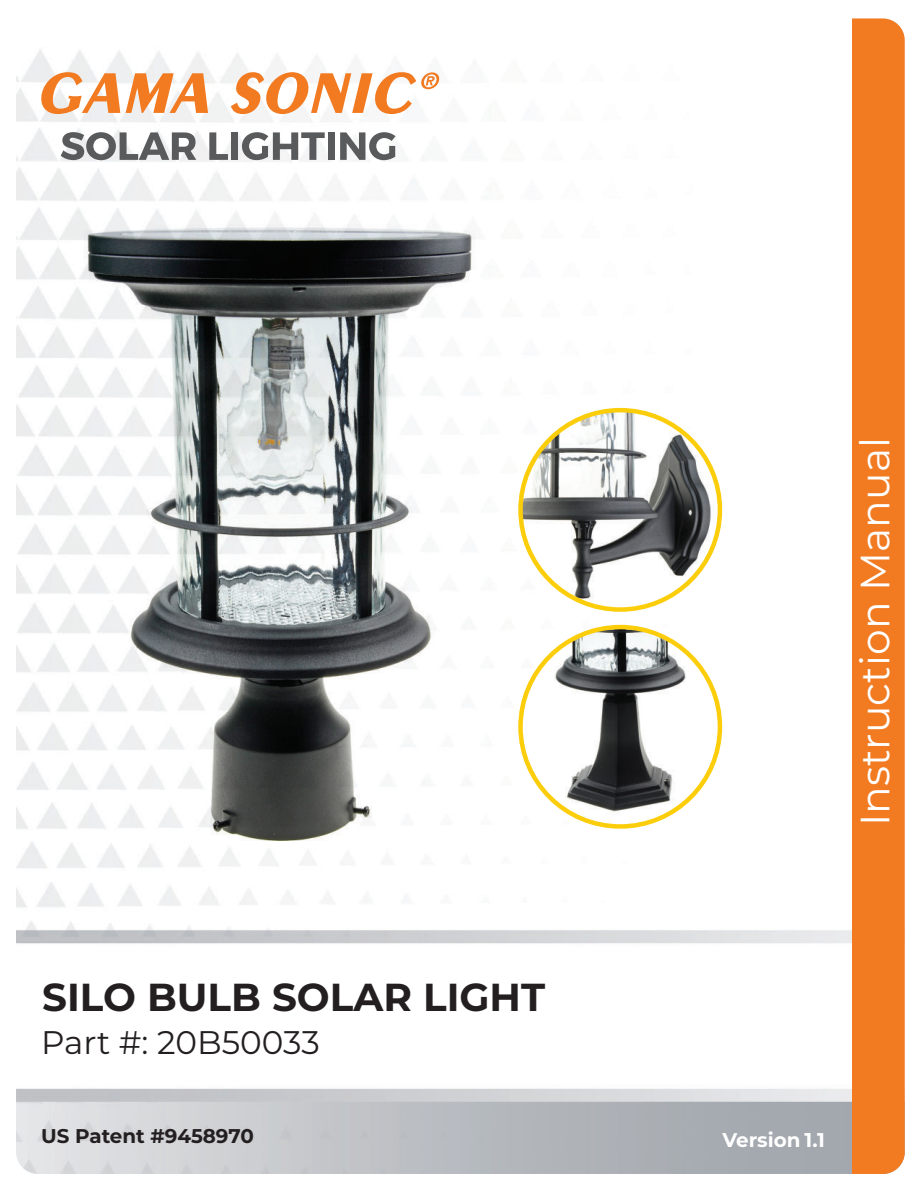
<style>
.page{position:relative;width:918px;height:1188px;background:#fff}
.page>*{position:absolute;margin:0;border:0;box-sizing:border-box;transform-origin:0 0}
.t1{font:40.95px "Montserrat";color:#fff}
.t2{font:700 39px "Montserrat";color:#231f20}
.t3{font:32.7px "Montserrat";color:#231f20}
.t4{font:700 19.8px "Montserrat";color:#231f20}
.t5{font:700 19.8px "Montserrat";color:#fff}
</style>
<div class="page">
<img style="left:16px;top:49px;width:836px;height:1125px">
<div style="left:852px;top:18px;width:53px;height:1156px;background:#f27b22"></div>
<svg style="left:61px;top:132px;width:135px;height:28px"></svg>
<svg style="left:209px;top:132px;width:19px;height:28px"></svg>
<div style="left:231px;top:132px;width:7px;height:28px;background:#595a5c"></div>
<svg style="left:242px;top:132px;width:83px;height:28px"></svg>
<div style="left:328px;top:132px;width:7px;height:28px;background:#595a5c"></div>
<svg style="left:340px;top:132px;width:56px;height:28px"></svg>
<svg style="left:39px;top:72px;width:401px;height:42px"></svg>
<img style="left:75px;top:209px;width:429px;height:653px">
<img style="left:521px;top:627px;width:199px;height:199px;border-radius:100px">
<div style="left:518px;top:625px;width:204px;height:204px;border:5px solid #fbcd0b;border-radius:50%"></div>
<img style="left:521px;top:410px;width:199px;height:200px;border-radius:100px">
<div style="left:518px;top:408px;width:204px;height:204px;border:5px solid #fbcd0b;border-radius:50%"></div>
<p class="t2" style="left:42px;top:978px;width:504px">SILO BULB SOLAR LIGHT</p>
<p class="t3" style="left:41px;top:1030px;width:280px">Part #: 20B50033</p>
<p class="t4" style="left:41px;top:1126px;width:214px">US Patent #9458970</p>
<p class="t1" style="left:859px;top:826px;width:391px;rotate:-90deg">Instruction Manual</p>
<p class="t5" style="left:723px;top:1130px;width:104px">Version 1.1</p>
</div>
